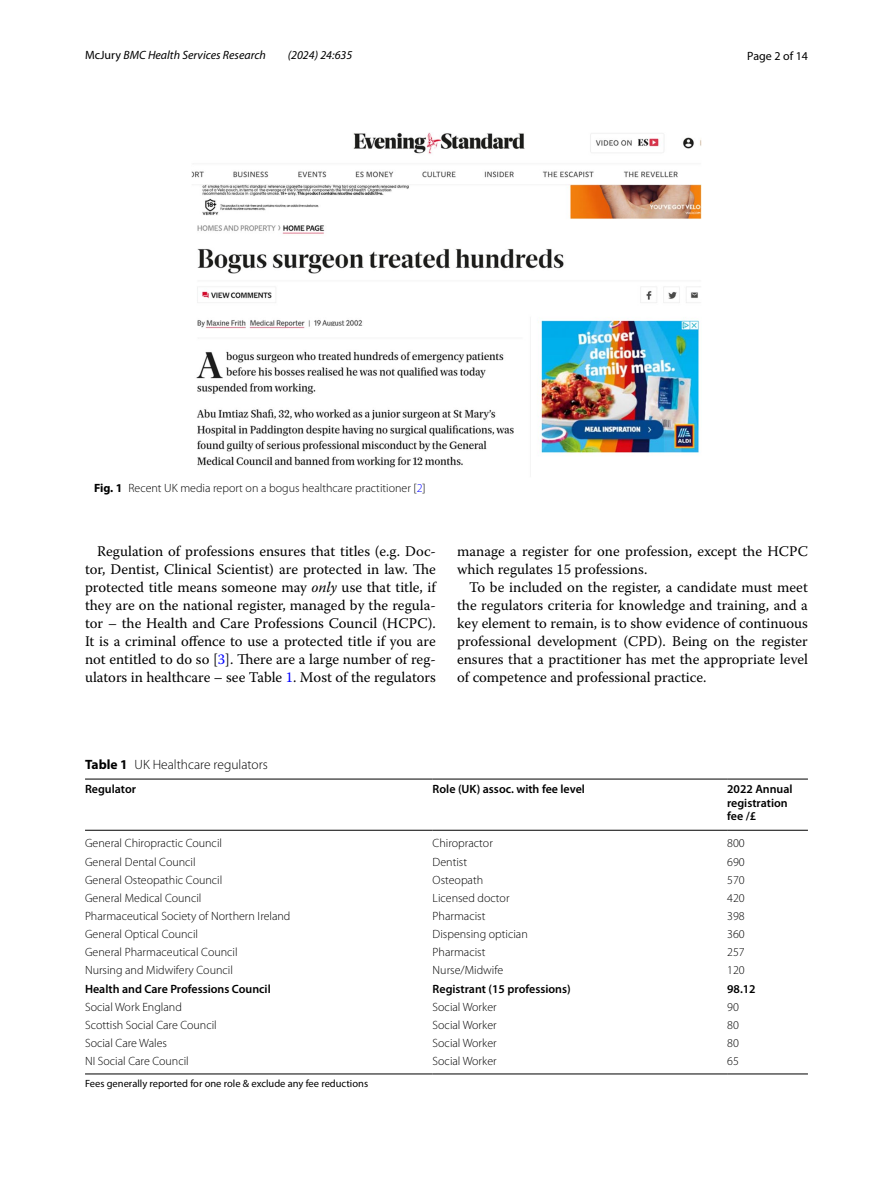
<style>
.page{position:relative;width:893px;height:1187px;background:#fff}
.page>*{position:absolute;margin:0;border:0;box-sizing:border-box;transform-origin:0 0}
.t1{font:14.7px/18px "Warnock Pro";color:#000;text-align:justify}
.t2{font:300 13.5px "Myriad Pro";color:#000}
.t3{font:300 12px "Myriad Pro";color:#000}
.t4{font:600 12px/13.5px "Myriad Pro";color:#000}
.t5{font:italic 12px "Myriad Pro";color:#000}
.t6{font:12px "Myriad Pro";color:#000}
.t7{font:10.5px "Myriad Pro";color:#000}
.s1{font-style:normal}
.s2{font-weight:700}
.s3{color:#00f}
.s4{font-style:italic}
</style>
<div class="page">
<img style="left:191px;top:133px;width:511px;height:335px">
<hr style="left:85px;top:778px;width:348px;height:1px;background:#000">
<hr style="left:85px;top:830px;width:348px;height:1px;background:#000">
<hr style="left:433px;top:778px;width:294px;height:1px;background:#000">
<hr style="left:433px;top:830px;width:294px;height:1px;background:#000">
<hr style="left:727px;top:778px;width:81px;height:1px;background:#000">
<hr style="left:727px;top:830px;width:81px;height:1px;background:#000">
<hr style="left:85px;top:1073px;width:348px;height:1px;background:#000">
<hr style="left:433px;top:1073px;width:294px;height:1px;background:#000">
<hr style="left:727px;top:1073px;width:81px;height:1px;background:#000">
<p class="t5" style="left:85px;top:48px;width:182px"><span class="s1">McJury</span> BMC Health Services Research</p>
<p class="t5" style="left:288px;top:48px;width:66px">(2024) 24:635</p>
<p class="t6" style="left:747px;top:48px;width:62px">Page 2 of 14</p>
<p class="t3" style="left:94px;top:482px;width:333px"><span class="s2">Fig. 1</span> Recent UK media report on a bogus healthcare practitioner [<span class="s3">2</span>]</p>
<p class="t1" style="left:85px;top:542px;width:352px;text-indent:12px">Regulation of professions ensures that titles (e.g. Doc&shy;tor, Dentist, Clinical Scientist) are protected in law. The protected title means someone may <span class="s4">only</span> use that title, if they are on the national register, managed by the regula&shy;tor – the Health and Care Professions Council (HCPC).<br>It is a criminal offence to use a protected title if you are not entitled to do so [<span class="s3">3</span>]. There are a large number of reg&shy;ulators in healthcare – see Table <span class="s3">1</span>. Most of the regulators</p>
<p class="t1" style="left:457px;top:542px;width:352px">manage a register for one profession, except the HCPC which regulates 15 professions.</p>
<p class="t1" style="left:457px;top:578px;width:352px;text-indent:12px">To be included on the register, a candidate must meet the regulators criteria for knowledge and training, and a key element to remain, is to show evidence of continuous professional development (CPD). Being on the register ensures that a practitioner has met the appropriate level of competence and professional practice.</p>
<p class="t2" style="left:85px;top:757px;width:184px"><span class="s2">Table 1</span> UK Healthcare regulators</p>
<p class="t4" style="left:85px;top:782px;width:53px">Regulator</p>
<p class="t4" style="left:433px;top:782px;width:154px">Role (UK) assoc. with fee level</p>
<p class="t4" style="left:727px;top:782px;width:67px">2022 Annual registration fee /£</p>
<p class="t3" style="left:85px;top:836px;width:139px">General Chiropractic Council</p>
<p class="t3" style="left:433px;top:836px;width:62px">Chiropractor</p>
<p class="t3" style="left:727px;top:836px;width:19px">800</p>
<p class="t3" style="left:85px;top:854px;width:112px">General Dental Council</p>
<p class="t3" style="left:433px;top:854px;width:36px">Dentist</p>
<p class="t3" style="left:727px;top:854px;width:19px">690</p>
<p class="t3" style="left:85px;top:873px;width:139px">General Osteopathic Council</p>
<p class="t3" style="left:433px;top:873px;width:52px">Osteopath</p>
<p class="t3" style="left:727px;top:873px;width:19px">570</p>
<p class="t3" style="left:85px;top:891px;width:118px">General Medical Council</p>
<p class="t3" style="left:433px;top:891px;width:78px">Licensed doctor</p>
<p class="t3" style="left:727px;top:891px;width:19px">420</p>
<p class="t3" style="left:85px;top:909px;width:207px">Pharmaceutical Society of Northern Ireland</p>
<p class="t3" style="left:433px;top:909px;width:54px">Pharmacist</p>
<p class="t3" style="left:727px;top:909px;width:19px">398</p>
<p class="t3" style="left:85px;top:927px;width:115px">General Optical Council</p>
<p class="t3" style="left:433px;top:927px;width:97px">Dispensing optician</p>
<p class="t3" style="left:727px;top:927px;width:19px">360</p>
<p class="t3" style="left:85px;top:945px;width:154px">General Pharmaceutical Council</p>
<p class="t3" style="left:433px;top:945px;width:54px">Pharmacist</p>
<p class="t3" style="left:727px;top:945px;width:19px">257</p>
<p class="t3" style="left:85px;top:963px;width:149px">Nursing and Midwifery Council</p>
<p class="t3" style="left:433px;top:963px;width:72px">Nurse/Midwife</p>
<p class="t3" style="left:727px;top:963px;width:19px">120</p>
<p class="t4" style="left:85px;top:981px;width:187px">Health and Care Professions Council</p>
<p class="t4" style="left:433px;top:981px;width:140px">Registrant (15 professions)</p>
<p class="t4" style="left:727px;top:981px;width:30px">98.12</p>
<p class="t3" style="left:85px;top:1000px;width:98px">Social Work England</p>
<p class="t3" style="left:433px;top:1000px;width:66px">Social Worker</p>
<p class="t3" style="left:727px;top:1000px;width:13px">90</p>
<p class="t3" style="left:85px;top:1018px;width:133px">Scottish Social Care Council</p>
<p class="t3" style="left:433px;top:1018px;width:66px">Social Worker</p>
<p class="t3" style="left:727px;top:1018px;width:13px">80</p>
<p class="t3" style="left:85px;top:1036px;width:83px">Social Care Wales</p>
<p class="t3" style="left:433px;top:1036px;width:66px">Social Worker</p>
<p class="t3" style="left:727px;top:1036px;width:13px">80</p>
<p class="t3" style="left:85px;top:1054px;width:105px">NI Social Care Council</p>
<p class="t3" style="left:433px;top:1054px;width:66px">Social Worker</p>
<p class="t3" style="left:727px;top:1054px;width:13px">65</p>
<p class="t7" style="left:85px;top:1076px;width:285px">Fees generally reported for one role &amp; exclude any fee reductions</p>
</div>
